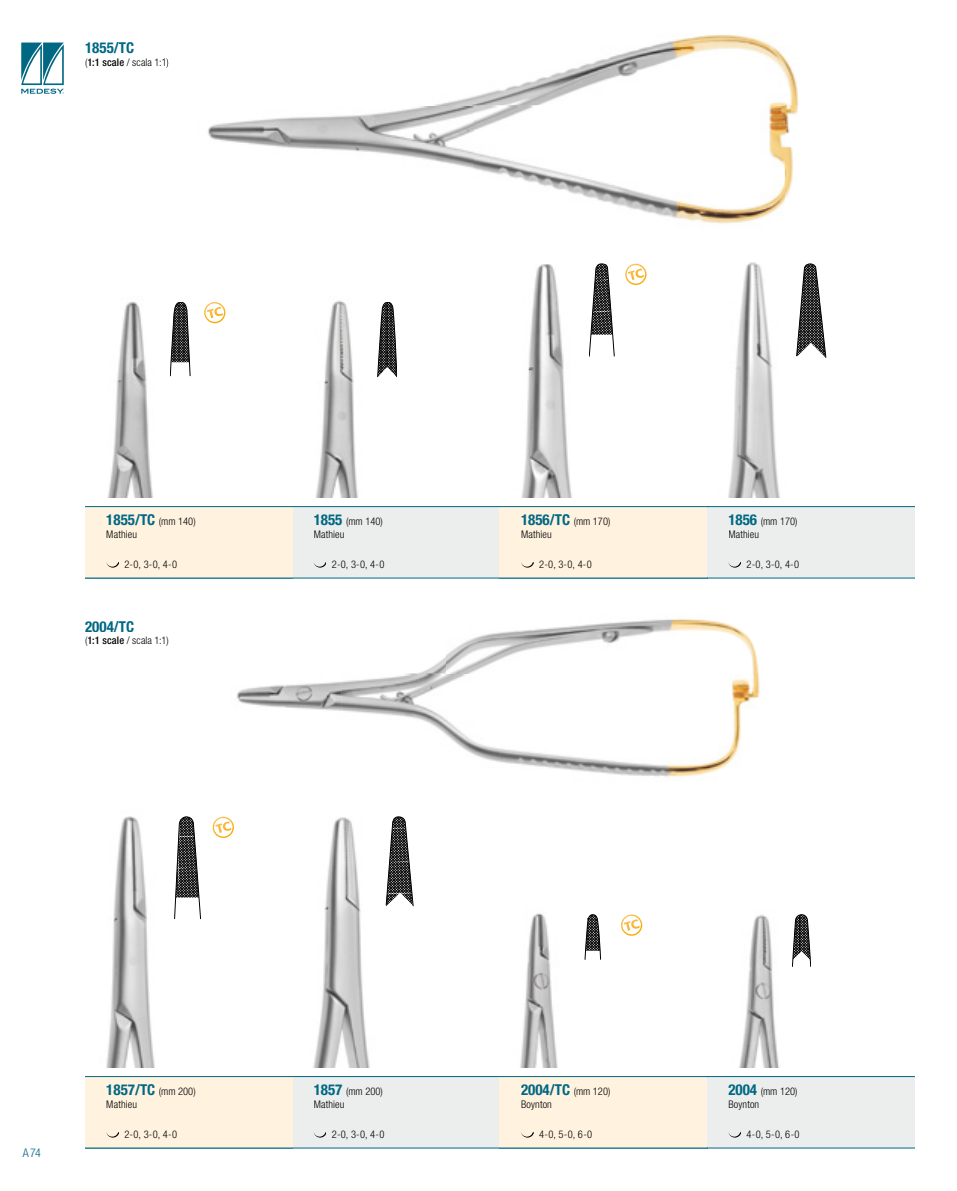
<style>
.page{position:relative;width:957px;height:1191px;background:#fff}
.page>*{position:absolute;margin:0;border:0;box-sizing:border-box;transform-origin:0 0}
.t1{font:700 condensed 15px "Helvetica Neue LT Pro";color:#006883}
.t2{font:300 condensed 12px "Helvetica Neue LT Pro";color:#006883}
.t3{font:300 condensed 10.5px/12.6px "Helvetica Neue LT Pro";letter-spacing:.01em;color:#000}
.s1{font-weight:500}
.s2{font-weight:300;font-size:10.5px;color:#000}
.s3{font-weight:700;font-size:15px;color:#006883}
</style>
<div class="page">
<img style="left:184px;top:578px;width:632px;height:199px">
<img style="left:208px;top:106px;width:577px;height:118px">
<img style="left:168px;top:34px;width:631px;height:72px">
<img style="left:785px;top:105px;width:14px;height:93px">
<img style="left:108px;top:302px;width:118px;height:195px">
<img style="left:521px;top:264px;width:126px;height:233px">
<img style="left:728px;top:262px;width:99px;height:235px">
<img style="left:316px;top:300px;width:81px;height:197px">
<img style="left:520px;top:913px;width:81px;height:154px">
<img style="left:106px;top:816px;width:95px;height:251px">
<img style="left:313px;top:817px;width:101px;height:250px">
<img style="left:184px;top:773px;width:108px;height:4px">
<img style="left:739px;top:915px;width:72px;height:152px">
<img style="left:292px;top:770px;width:208px;height:7px">
<div style="left:292px;top:506px;width:622px;height:72px;background:#eceded"></div>
<div style="left:292px;top:1076px;width:622px;height:72px;background:#eceded"></div>
<svg style="left:170px;top:302px;width:20px;height:74px"></svg>
<svg style="left:174px;top:816px;width:27px;height:103px"></svg>
<svg style="left:585px;top:914px;width:16px;height:45px"></svg>
<svg style="left:377px;top:302px;width:20px;height:75px"></svg>
<svg style="left:386px;top:816px;width:27px;height:90px"></svg>
<svg style="left:792px;top:914px;width:19px;height:52px"></svg>
<svg style="left:589px;top:264px;width:25px;height:92px"></svg>
<svg style="left:796px;top:264px;width:30px;height:93px"></svg>
<svg style="left:203px;top:302px;width:22px;height:21px"></svg>
<svg style="left:212px;top:816px;width:22px;height:22px"></svg>
<svg style="left:624px;top:264px;width:22px;height:22px"></svg>
<svg style="left:621px;top:914px;width:22px;height:22px"></svg>
<svg style="left:21px;top:43px;width:43px;height:51px"></svg>
<svg style="left:162px;top:58px;width:6px;height:10px"></svg>
<div style="left:85px;top:506px;width:207px;height:72px;background:#fff2df"></div>
<div style="left:119px;top:560px;width:58px;height:9px;background:#fff2df"></div>
<div style="left:500px;top:506px;width:207px;height:72px;background:#fff2df"></div>
<div style="left:534px;top:560px;width:57px;height:9px;background:#fff2df"></div>
<div style="left:500px;top:1076px;width:207px;height:72px;background:#fff2df"></div>
<div style="left:534px;top:1130px;width:58px;height:9px;background:#fff2df"></div>
<div style="left:85px;top:1076px;width:207px;height:72px;background:#fff2df"></div>
<div style="left:119px;top:1130px;width:58px;height:9px;background:#fff2df"></div>
<div style="left:314px;top:515px;width:28px;height:10px;background:#eceded"></div>
<div style="left:347px;top:518px;width:35px;height:9px;background:#eceded"></div>
<div style="left:314px;top:530px;width:30px;height:8px;background:#eceded"></div>
<svg style="left:314px;top:562px;width:13px;height:5px"></svg>
<div style="left:327px;top:560px;width:57px;height:9px;background:#eceded"></div>
<div style="left:729px;top:515px;width:28px;height:10px;background:#eceded"></div>
<div style="left:761px;top:518px;width:36px;height:9px;background:#eceded"></div>
<div style="left:729px;top:530px;width:29px;height:8px;background:#eceded"></div>
<svg style="left:728px;top:562px;width:13px;height:5px"></svg>
<div style="left:741px;top:560px;width:58px;height:9px;background:#eceded"></div>
<div style="left:728px;top:1084px;width:29px;height:11px;background:#eceded"></div>
<div style="left:761px;top:1087px;width:36px;height:10px;background:#eceded"></div>
<div style="left:729px;top:1100px;width:29px;height:9px;background:#eceded"></div>
<svg style="left:728px;top:1132px;width:13px;height:5px"></svg>
<div style="left:741px;top:1130px;width:58px;height:9px;background:#eceded"></div>
<div style="left:314px;top:1084px;width:28px;height:11px;background:#eceded"></div>
<div style="left:347px;top:1087px;width:35px;height:10px;background:#eceded"></div>
<div style="left:314px;top:1100px;width:30px;height:8px;background:#eceded"></div>
<svg style="left:314px;top:1132px;width:13px;height:5px"></svg>
<div style="left:327px;top:1130px;width:57px;height:9px;background:#eceded"></div>
<h1 class="t1" style="left:85px;top:39px;width:51px">1855/TC</h1>
<p class="t3" style="left:85px;top:56px;width:85px">(<span class="s1">1:1 scale</span> / scala 1:1)</p>
<h1 class="t1" style="left:106px;top:511px;width:91px">1855/TC <span class="s2">(mm 140)</span></h1>
<p class="t3" style="left:106px;top:528px;width:32px">Mathieu</p>
<p class="t3" style="left:125px;top:557px;width:54px">2-0, 3-0, 4-0</p>
<h1 class="t1" style="left:85px;top:617px;width:51px">2004/TC</h1>
<p class="t3" style="left:85px;top:634px;width:85px">(<span class="s1">1:1 scale</span> / scala 1:1)</p>
<p class="t3" style="left:314px;top:515px;width:71px"><span class="s3">1855</span> (mm 140)<br>Mathieu</p>
<p class="t3" style="left:332px;top:557px;width:54px">2-0, 3-0, 4-0</p>
<h1 class="t1" style="left:521px;top:511px;width:91px">1856/TC <span class="s2">(mm 170)</span></h1>
<p class="t3" style="left:521px;top:528px;width:32px">Mathieu</p>
<p class="t3" style="left:539px;top:557px;width:54px">2-0, 3-0, 4-0</p>
<p class="t3" style="left:728px;top:515px;width:71px"><span class="s3">1856</span> (mm 170)<br>Mathieu</p>
<p class="t3" style="left:746px;top:557px;width:54px">2-0, 3-0, 4-0</p>
<p class="t2" style="left:23px;top:1145px;width:20px">A 74</p>
<h1 class="t1" style="left:106px;top:1081px;width:91px">1857/TC <span class="s2">(mm 200)</span></h1>
<p class="t3" style="left:106px;top:1097px;width:32px">Mathieu</p>
<p class="t3" style="left:125px;top:1127px;width:54px">2-0, 3-0, 4-0</p>
<p class="t3" style="left:314px;top:1085px;width:71px"><span class="s3">1857</span> (mm 200)<br>Mathieu</p>
<p class="t3" style="left:332px;top:1127px;width:54px">2-0, 3-0, 4-0</p>
<h1 class="t1" style="left:521px;top:1081px;width:91px">2004/TC <span class="s2">(mm 120)</span></h1>
<p class="t3" style="left:521px;top:1097px;width:32px">Boynton</p>
<p class="t3" style="left:539px;top:1127px;width:54px">4-0, 5-0, 6-0</p>
<p class="t3" style="left:728px;top:1085px;width:71px"><span class="s3">2004</span> (mm 120)<br>Boynton</p>
<p class="t3" style="left:746px;top:1127px;width:54px">4-0, 5-0, 6-0</p>
</div>
